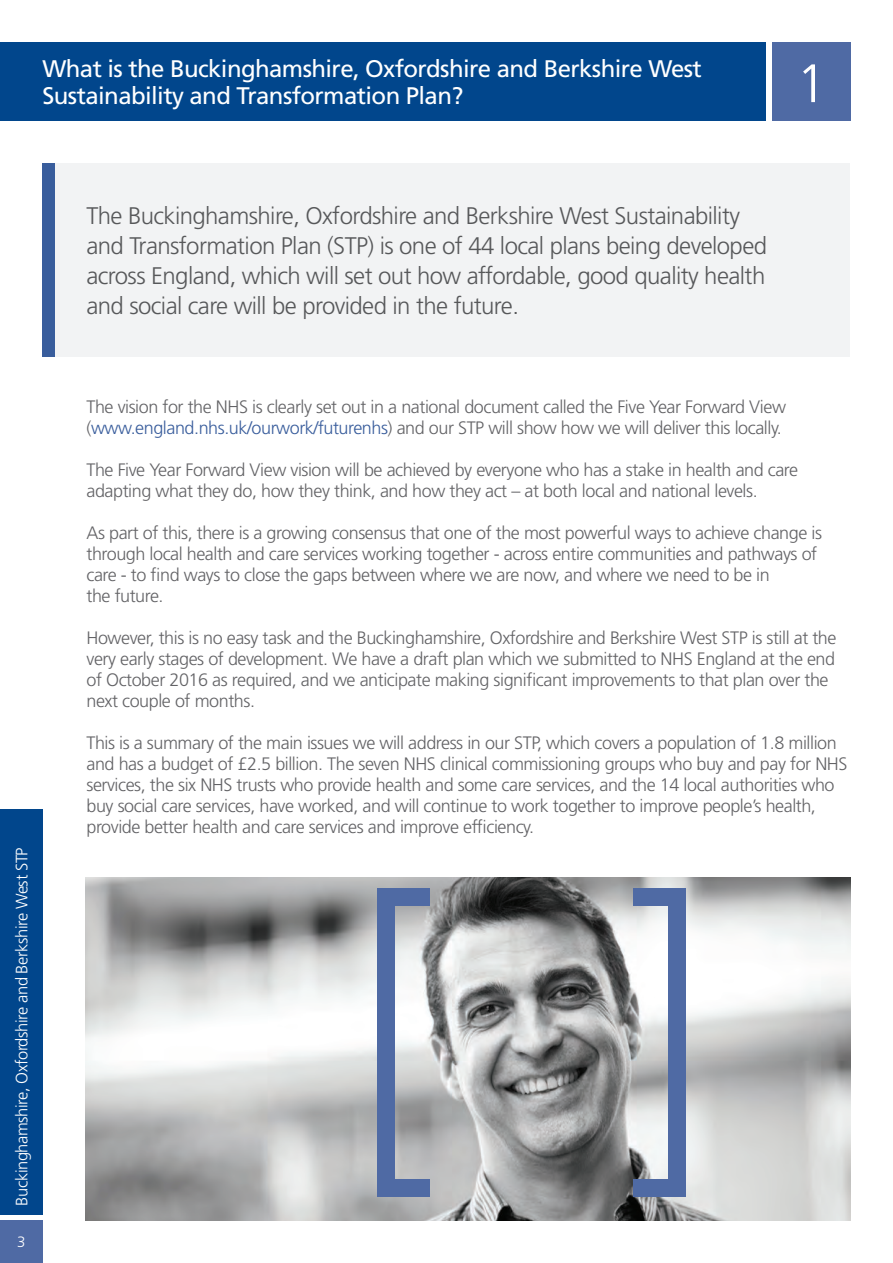
<style>
.page{position:relative;width:893px;height:1263px;background:#fff}
.page>*{position:absolute;margin:0;border:0;box-sizing:border-box;transform-origin:0 0}
.t1{font:300 54px "Frutiger LT Std";color:#fff}
.Intro_Para{font:300 24px/30px "Frutiger LT Std";letter-spacing:-.025em;color:#57585a}
.t2{font:24px/27px "Frutiger LT Std";letter-spacing:-.025em;color:#fff}
.t3{font:300 18px/21px "Frutiger LT Std";letter-spacing:-.025em;color:#636366}
.t4{font:300 16.5px "Frutiger LT Std";letter-spacing:-.025em;color:#fff}
.t5{font:300 15px "Frutiger LT Std";color:#fff}
.s1{color:#395d9c}
</style>
<div class="page">
<div style="left:0;top:43px;width:765px;height:78px;background:#01468c"></div>
<div style="left:772px;top:43px;width:78px;height:78px;background:#4f6aa4"></div>
<div style="left:43px;top:164px;width:807px;height:193px;background:#f2f3f4"></div>
<img style="left:85px;top:878px;width:765px;height:342px">
<div style="left:43px;top:164px;width:12px;height:193px;background:#395d9c"></div>
<div style="left:0;top:809px;width:43px;height:406px;background:#01468c"></div>
<div style="left:0;top:1220px;width:43px;height:43px;background:#4f6aa4"></div>
<div style="left:377px;top:1180px;width:53px;height:17px;background:#4f6aa4"></div>
<div style="left:377px;top:888px;width:53px;height:18px;background:#4f6aa4"></div>
<div style="left:377px;top:888px;width:18px;height:309px;background:#4f6aa4"></div>
<div style="left:633px;top:888px;width:53px;height:18px;background:#4f6aa4"></div>
<div style="left:633px;top:1180px;width:53px;height:17px;background:#4f6aa4"></div>
<div style="left:668px;top:888px;width:18px;height:309px;background:#4f6aa4"></div>
<p class="t2" style="left:43px;top:56px;width:661px">What is the Buckinghamshire, Oxfordshire and Berkshire West<br>Sustainability and Transformation Plan?</p>
<p class="t1" style="left:796px;top:53px;width:32px">1</p>
<p class="t4" style="left:12px;top:1206px;width:360px;rotate:-90deg">Buckinghamshire, Oxfordshire and Berkshire West STP</p>
<p class="t5" style="left:17px;top:1234px;width:10px">3</p>
<p class="Intro_Para" style="left:86px;top:201px;width:682px">The Buckinghamshire, Oxfordshire and Berkshire West Sustainability and Transformation Plan (STP) is one of 44 local plans being developed across England, which will set out how affordable, good quality health and social care will be provided in the future.</p>
<p class="t3" style="left:86px;top:396px;width:701px">The vision for the NHS is clearly set out in a national document called the Five Year Forward View (<span class="s1">www.england.nhs.uk/ourwork/futurenhs</span>) and our STP will show how we will deliver this locally.</p>
<p class="t3" style="left:86px;top:459px;width:713px">The Five Year Forward View vision will be achieved by everyone who has a stake in health and care adapting what they do, how they think, and how they act – at both local and national levels.</p>
<p class="t3" style="left:86px;top:522px;width:737px">As part of this, there is a growing consensus that one of the most powerful ways to achieve change is through local health and care services working together - across entire communities and pathways of care - to find ways to close the gaps between where we are now, and where we need to be in<br>the future.</p>
<p class="t3" style="left:86px;top:627px;width:752px">However, this is no easy task and the Buckinghamshire, Oxfordshire and Berkshire West STP is still at the very early stages of development. We have a draft plan which we submitted to NHS England at the end of October 2016 as required, and we anticipate making significant improvements to that plan over the next couple of months.</p>
<p class="t3" style="left:86px;top:732px;width:762px">This is a summary of the main issues we will address in our STP, which covers a population of 1.8 million and has a budget of £2.5 billion. The seven NHS clinical commissioning groups who buy and pay for NHS services, the six NHS trusts who provide health and some care services, and the 14 local authorities who buy social care services, have worked, and will continue to work together to improve people’s health, provide better health and care services and improve efficiency.</p>
</div>
